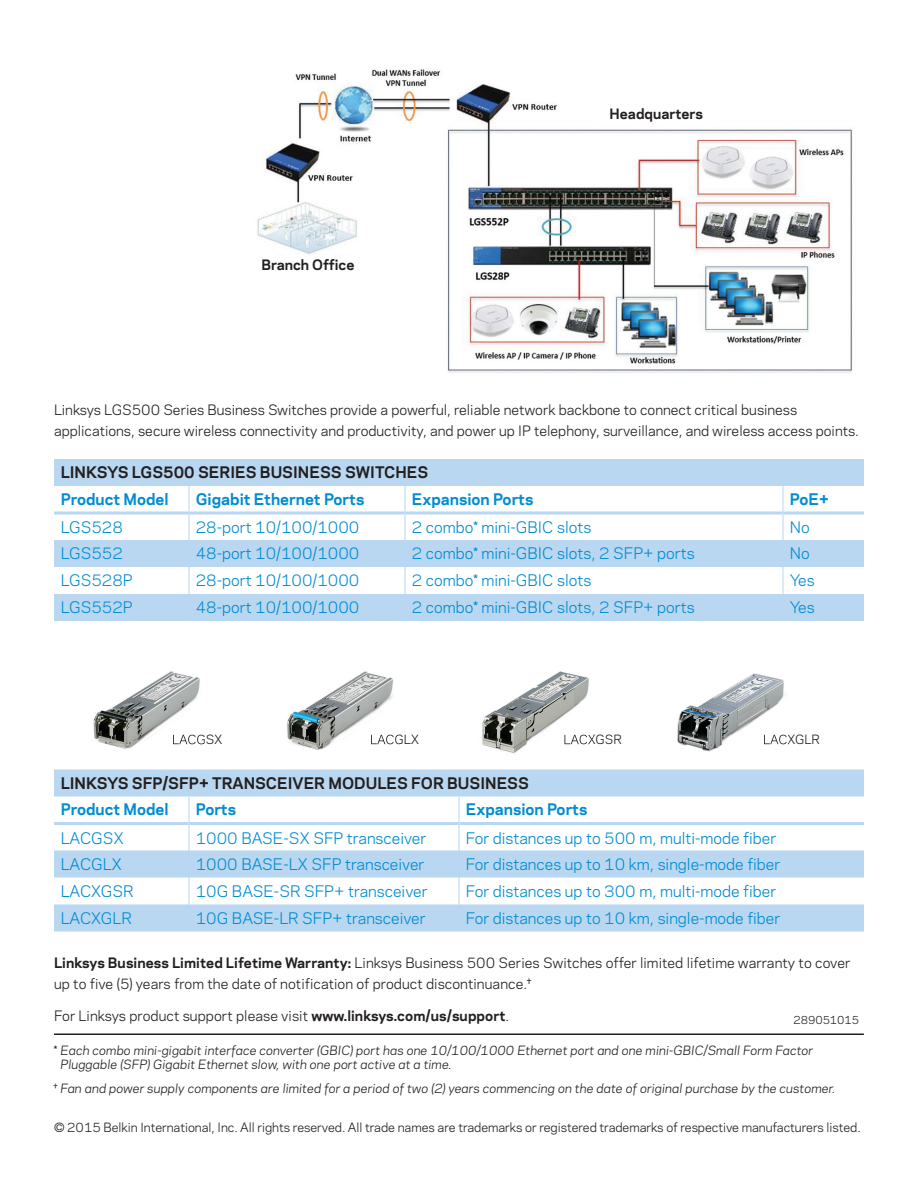
<style>
.page{position:relative;width:918px;height:1188px;background:#fff}
.page>*{position:absolute;margin:0;border:0;box-sizing:border-box;transform-origin:0 0}
.t1{font:15px "Galaxie Polaris";color:#008cd2}
.t2{font:700 15px "Galaxie Polaris";color:#008cd2}
.t3{font:700 15px "Galaxie Polaris";color:#231f20}
.t4{font:13.5px/21px "Galaxie Polaris";color:#231f20}
.t5{font:700 13.5px "Galaxie Polaris";color:#231f20}
.t6{font:italic 12px/13.5px "Galaxie Polaris";letter-spacing:.005em;color:#231f20}
.t7{font:12px "Galaxie Polaris";letter-spacing:-.005em;color:#231f20}
.t8{font:10.5px "Galaxie Polaris";letter-spacing:-.005em;color:#231f20}
.s1{font-weight:700}
.s2{font-style:normal}
</style>
<div class="page">
<hr style="left:54px;top:1034px;width:810px;height:1px;background:#231f20">
<img style="left:257px;top:69px;width:595px;height:304px">
<img style="left:93px;top:671px;width:110px;height:78px">
<img style="left:173px;top:735px;width:31px;height:9px">
<img style="left:287px;top:671px;width:112px;height:79px">
<img style="left:371px;top:735px;width:28px;height:9px">
<img style="left:482px;top:671px;width:107px;height:82px">
<img style="left:564px;top:735px;width:29px;height:9px">
<img style="left:677px;top:673px;width:112px;height:79px">
<img style="left:764px;top:735px;width:25px;height:9px">
<svg style="left:54px;top:459px;width:810px;height:162px;fill:#b9d7f0"></svg>
<hr style="left:54px;top:512px;width:135px;height:2px;background:#b9d7f0">
<hr style="left:189px;top:512px;width:216px;height:2px;background:#b9d7f0">
<hr style="left:405px;top:512px;width:378px;height:2px;background:#b9d7f0">
<hr style="left:783px;top:512px;width:81px;height:2px;background:#b9d7f0">
<svg style="left:189px;top:486px;width:1px;height:135px"></svg>
<svg style="left:405px;top:486px;width:1px;height:135px"></svg>
<svg style="left:783px;top:486px;width:1px;height:54px"></svg>
<svg style="left:783px;top:567px;width:1px;height:27px"></svg>
<svg style="left:54px;top:770px;width:810px;height:162px"></svg>
<hr style="left:54px;top:822px;width:135px;height:3px;background:#b9d7f0">
<hr style="left:189px;top:822px;width:270px;height:3px;background:#b9d7f0">
<hr style="left:459px;top:822px;width:405px;height:3px;background:#b9d7f0">
<svg style="left:189px;top:796px;width:1px;height:136px"></svg>
<svg style="left:459px;top:796px;width:1px;height:136px"></svg>
<p class="t5" style="left:261px;top:255px;width:95px">Branch Office</p>
<p class="t5" style="left:610px;top:103px;width:95px">Headquarters</p>
<p class="t4" style="left:54px;top:399px;width:807px">Linksys LGS500 Series Business Switches provide a powerful, reliable network backbone to connect critical business applications, secure wireless connectivity and productivity, and power up IP telephony, surveillance, and wireless access points.</p>
<p class="t3" style="left:61px;top:461px;width:369px">LINKSYS LGS500 SERIES BUSINESS SWITCHES</p>
<p class="t2" style="left:61px;top:488px;width:110px">Product Model</p>
<p class="t2" style="left:196px;top:488px;width:170px">Gigabit Ethernet Ports</p>
<p class="t2" style="left:412px;top:488px;width:123px">Expansion Ports</p>
<p class="t2" style="left:790px;top:488px;width:41px">PoE+</p>
<p class="t1" style="left:61px;top:516px;width:64px">LGS528</p>
<p class="t1" style="left:196px;top:516px;width:165px">28-port 10/100/1000</p>
<p class="t1" style="left:412px;top:516px;width:181px">2 combo* mini-GBIC slots</p>
<p class="t1" style="left:790px;top:516px;width:21px">No</p>
<p class="t1" style="left:61px;top:542px;width:64px">LGS552</p>
<p class="t1" style="left:196px;top:542px;width:165px">48-port 10/100/1000</p>
<p class="t1" style="left:412px;top:542px;width:284px">2 combo* mini-GBIC slots, 2 SFP+ ports</p>
<p class="t1" style="left:790px;top:542px;width:21px">No</p>
<p class="t1" style="left:61px;top:569px;width:73px">LGS528P</p>
<p class="t1" style="left:196px;top:569px;width:165px">28-port 10/100/1000</p>
<p class="t1" style="left:412px;top:569px;width:181px">2 combo* mini-GBIC slots</p>
<p class="t1" style="left:790px;top:569px;width:27px">Yes</p>
<p class="t1" style="left:61px;top:596px;width:73px">LGS552P</p>
<p class="t1" style="left:196px;top:596px;width:165px">48-port 10/100/1000</p>
<p class="t1" style="left:412px;top:596px;width:284px">2 combo* mini-GBIC slots, 2 SFP+ ports</p>
<p class="t1" style="left:790px;top:596px;width:27px">Yes</p>
<p class="t7" style="left:172px;top:731px;width:52px">LACGSX</p>
<p class="t7" style="left:370px;top:731px;width:51px">LACGLX</p>
<p class="t7" style="left:563px;top:731px;width:60px">LACXGSR</p>
<p class="t7" style="left:763px;top:731px;width:58px">LACXGLR</p>
<p class="t3" style="left:61px;top:772px;width:470px">LINKSYS SFP/SFP+ TRANSCEIVER MODULES FOR BUSINESS</p>
<p class="t2" style="left:61px;top:798px;width:110px">Product Model</p>
<p class="t2" style="left:196px;top:798px;width:42px">Ports</p>
<p class="t2" style="left:466px;top:798px;width:123px">Expansion Ports</p>
<p class="t1" style="left:61px;top:827px;width:65px">LACGSX</p>
<p class="t1" style="left:196px;top:827px;width:232px">1000 BASE-SX SFP transceiver</p>
<p class="t1" style="left:466px;top:827px;width:312px">For distances up to 500 m, multi-mode fiber</p>
<p class="t1" style="left:61px;top:853px;width:63px">LACGLX</p>
<p class="t1" style="left:196px;top:853px;width:230px">1000 BASE-LX SFP transceiver</p>
<p class="t1" style="left:466px;top:853px;width:316px">For distances up to 10 km, single-mode fiber</p>
<p class="t1" style="left:61px;top:880px;width:75px">LACXGSR</p>
<p class="t1" style="left:196px;top:880px;width:233px">10G BASE-SR SFP+ transceiver</p>
<p class="t1" style="left:466px;top:880px;width:312px">For distances up to 300 m, multi-mode fiber</p>
<p class="t1" style="left:61px;top:907px;width:73px">LACXGLR</p>
<p class="t1" style="left:196px;top:907px;width:231px">10G BASE-LR SFP+ transceiver</p>
<p class="t1" style="left:466px;top:907px;width:316px">For distances up to 10 km, single-mode fiber</p>
<p class="t4" style="left:54px;top:951px;width:798px"><span class="s1">Linksys Business Limited Lifetime Warranty:</span> Linksys Business 500 Series Switches offer limited lifetime warranty to cover up to five (5) years from the date of notification of product discontinuance.†</p>
<p class="t4" style="left:54px;top:1004px;width:457px">For Linksys product support please visit <span class="s1">www.linksys.com/us/support</span>.</p>
<p class="t8" style="left:794px;top:1012px;width:67px">289051015</p>
<p class="t6" style="left:61px;top:1043px;width:754px;text-indent:-7px"><span class="s2">*</span> Each combo mini-gigabit interface converter (GBIC) port has one 10/100/1000 Ethernet port and one mini-GBIC/Small Form Factor<br>Pluggable (SFP) Gigabit Ethernet slow, with one port active at a time.</p>
<p class="t6" style="left:54px;top:1081px;width:783px"><span class="s2">†</span> Fan and power supply components are limited for a period of two (2) years commencing on the date of original purchase by the customer.</p>
<p class="t7" style="left:54px;top:1119px;width:808px">© 2015 Belkin International, Inc. All rights reserved. All trade names are trademarks or registered trademarks of respective manufacturers listed.</p>
</div>
